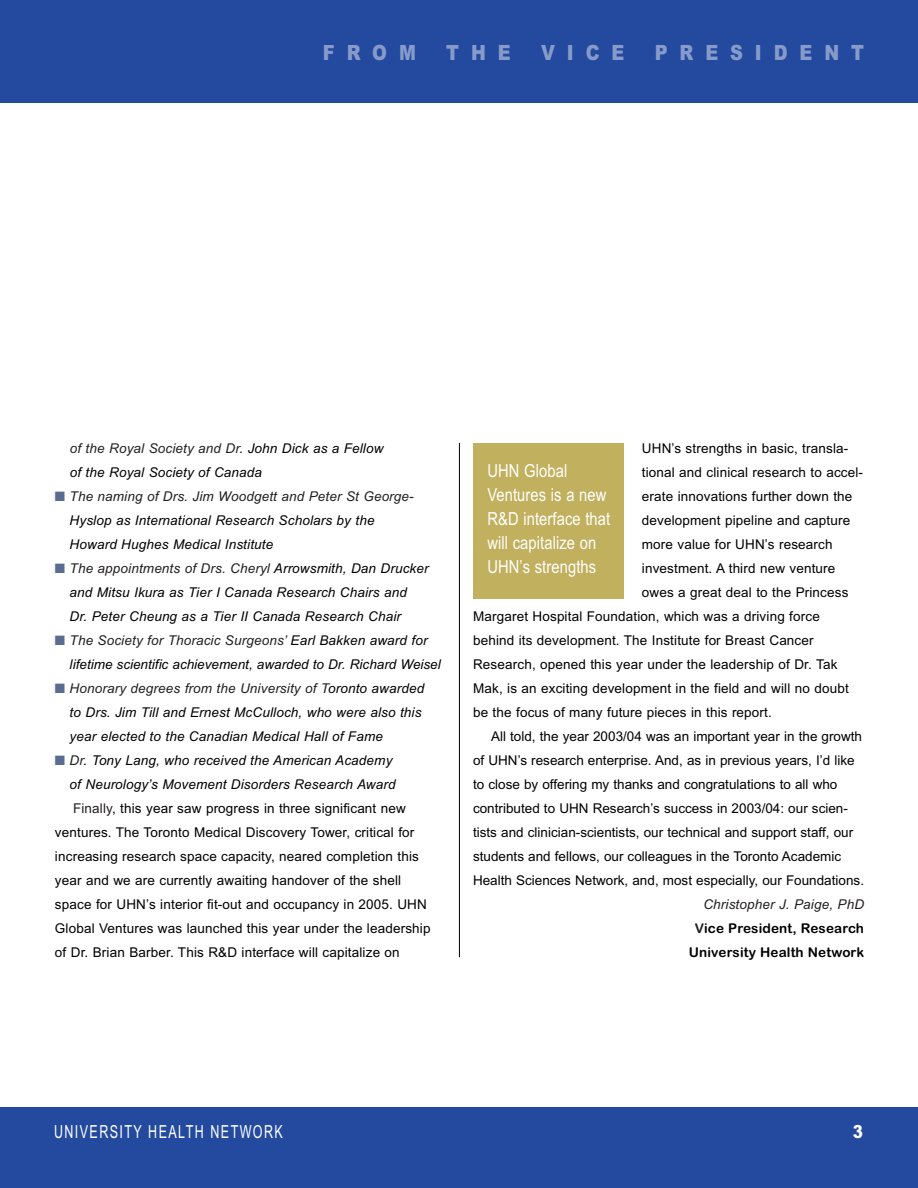
<style>
.page{position:relative;width:918px;height:1188px;background:#fff}
.page>*{position:absolute;margin:0;border:0;box-sizing:border-box;transform-origin:0 0}
.t1{font:900 21px "Arial";letter-spacing:.665em;color:#869bca;scale:.85 1}
.t2{font:18px/24px "Arial Narrow";letter-spacing:.005em;color:#fff}
.t3{font:18px "Arial Narrow";letter-spacing:.09em;color:#fff;scale:.85 1}
.t4{font:900 18px "Arial";color:#fff;scale:.85 1}
.t5{font:13.5px "Arial";letter-spacing:.01em;color:#000}
.t6{font:italic 13.5px/24px "Arial";letter-spacing:.01em;color:#000}
.t7{font:13.5px/24px "Arial Rounded MT Bold";letter-spacing:.01em;color:#000;text-align:center}
.t8{font:italic 13.5px "Arial";letter-spacing:.01em;color:#231f20}
.s1{color:#231f20}
.s2{color:#5c6c91}
</style>
<div class="page">
<hr style="left:459px;top:443px;width:1px;height:514px;background:#000">
<div style="left:0;top:0;width:918px;height:102px;background:#234a9f"></div>
<div style="left:0;top:1107px;width:918px;height:81px;background:#234a9f"></div>
<div style="left:474px;top:443px;width:150px;height:156px;background:#c1b05d"></div>
<h1 class="t1" style="left:323px;top:45px;width:111px">FROM</h1>
<h1 class="t1" style="left:446px;top:45px;width:77px">THE</h1>
<h1 class="t1" style="left:541px;top:45px;width:100px">VICE</h1>
<h1 class="t1" style="left:655px;top:45px;width:248px">PRESIDENT</h1>
<p class="t6" style="left:70px;top:438px;width:315px"><span class="s1">of the Royal Society and Dr</span>. John Dick as a Fellow of the Royal Society of Canada</p>
<p class="t6" style="left:70px;top:486px;width:346px;text-indent:-15px"><span class="s2">■</span> <span class="s1">The naming of Drs. Jim Woodgett and Peter St George-<br></span>Hyslop as International Research Scholars by the<br>Howard Hughes Medical Institute</p>
<p class="t6" style="left:70px;top:558px;width:361px;text-indent:-15px"><span class="s2">■</span> <span class="s1">The appointments of Drs. Cheryl</span> Arrowsmith, Dan Drucker and Mitsu Ikura as Tier I Canada Research Chairs and<br>Dr. Peter Cheung as a Tier II Canada Research Chair</p>
<p class="t6" style="left:70px;top:630px;width:373px;text-indent:-15px"><span class="s2">■</span> <span class="s1">The Society for Thoracic Surgeons’</span> Earl Bakken award for lifetime scientific achievement, awarded to Dr. Richard Weisel</p>
<p class="t6" style="left:70px;top:678px;width:356px;text-indent:-15px"><span class="s2">■</span> <span class="s1">Honorary degrees from the University of T</span>oronto awarded to Drs. Jim Till and Ernest McCulloch, who were also this year elected to the Canadian Medical Hall of Fame</p>
<p class="t6" style="left:55px;top:750px;width:339px"><span class="s2">■</span> <span class="s1">Dr</span>. Tony Lang, who received the American Academy</p>
<p class="t6" style="left:70px;top:774px;width:328px">of Neurology’s Movement Disorders Research Award</p>
<p class="t5" style="left:73px;top:804px;width:334px"><span class="s1">Finally</span>, this year saw progress in three significant new</p>
<p class="t5" style="left:55px;top:828px;width:361px">ventures. The Toronto Medical Discovery Tower, critical for</p>
<p class="t5" style="left:55px;top:852px;width:365px">increasing research space capacity, neared completion this</p>
<p class="t5" style="left:55px;top:876px;width:348px">year and we are currently awaiting handover of the shell</p>
<p class="t5" style="left:55px;top:900px;width:373px">space for UHN’s interior fit-out and occupancy in 2005. UHN</p>
<p class="t5" style="left:55px;top:924px;width:377px">Global Ventures was launched this year under the leadership</p>
<p class="t5" style="left:55px;top:948px;width:346px">of Dr. Brian Barber. This R&amp;D interface will capitalize on</p>
<p class="t5" style="left:642px;top:444px;width:208px">UHN’s strengths in basic, transla-</p>
<p class="t5" style="left:642px;top:468px;width:223px">tional and clinical research to accel-</p>
<p class="t5" style="left:642px;top:492px;width:212px">erate innovations further down the</p>
<p class="t5" style="left:642px;top:516px;width:210px">development pipeline and capture</p>
<p class="t5" style="left:642px;top:540px;width:192px">more value for UHN’s research</p>
<p class="t5" style="left:642px;top:564px;width:195px">investment. A third new venture</p>
<p class="t5" style="left:642px;top:588px;width:208px">owes a great deal to the Princess</p>
<p class="t5" style="left:473px;top:612px;width:348px">Margaret Hospital Foundation, which was a driving force</p>
<p class="t5" style="left:473px;top:636px;width:342px">behind its development. The Institute for Breast Cancer</p>
<p class="t5" style="left:473px;top:660px;width:366px">Research, opened this year under the leadership of Dr. Tak</p>
<p class="t5" style="left:473px;top:684px;width:377px">Mak, is an exciting development in the field and will no doubt</p>
<p class="t5" style="left:473px;top:708px;width:300px">be the focus of many future pieces in this report.</p>
<p class="t5" style="left:491px;top:732px;width:373px">All told, the year 2003/04 was an important year in the growth</p>
<p class="t5" style="left:473px;top:756px;width:383px">of UHN’s research enterprise. And, as in previous years, I’d like</p>
<p class="t5" style="left:473px;top:780px;width:366px">to close by offering my thanks and congratulations to all who</p>
<p class="t5" style="left:473px;top:804px;width:376px">contributed to UHN Research’s success in 2003/04: our scien-</p>
<p class="t5" style="left:473px;top:828px;width:382px">tists and clinician-scientists, our technical and support staff, our</p>
<p class="t5" style="left:473px;top:852px;width:370px">students and fellows, our colleagues in the Toronto Academic</p>
<p class="t5" style="left:473px;top:876px;width:393px">Health Sciences Network, and, most especially, our Foundations.</p>
<p class="t8" style="left:703px;top:900px;width:162px">Christopher J. Paige, PhD</p>
<p class="t7" style="left:689px;top:918px;width:177px"><span class="s1">V</span>ice President, Research<br>University Health Network</p>
<h2 class="t2" style="left:487px;top:461px;width:124px">UHN Global<br>Ventures is a new<br>R&amp;D interface that will capitalize on<br>UHN’s strengths</h2>
<h2 class="t3" style="left:54px;top:1125px;width:271px">UNIVERSITY HEALTH NETWORK</h2>
<h2 class="t4" style="left:853px;top:1125px;width:14px">3</h2>
</div>
